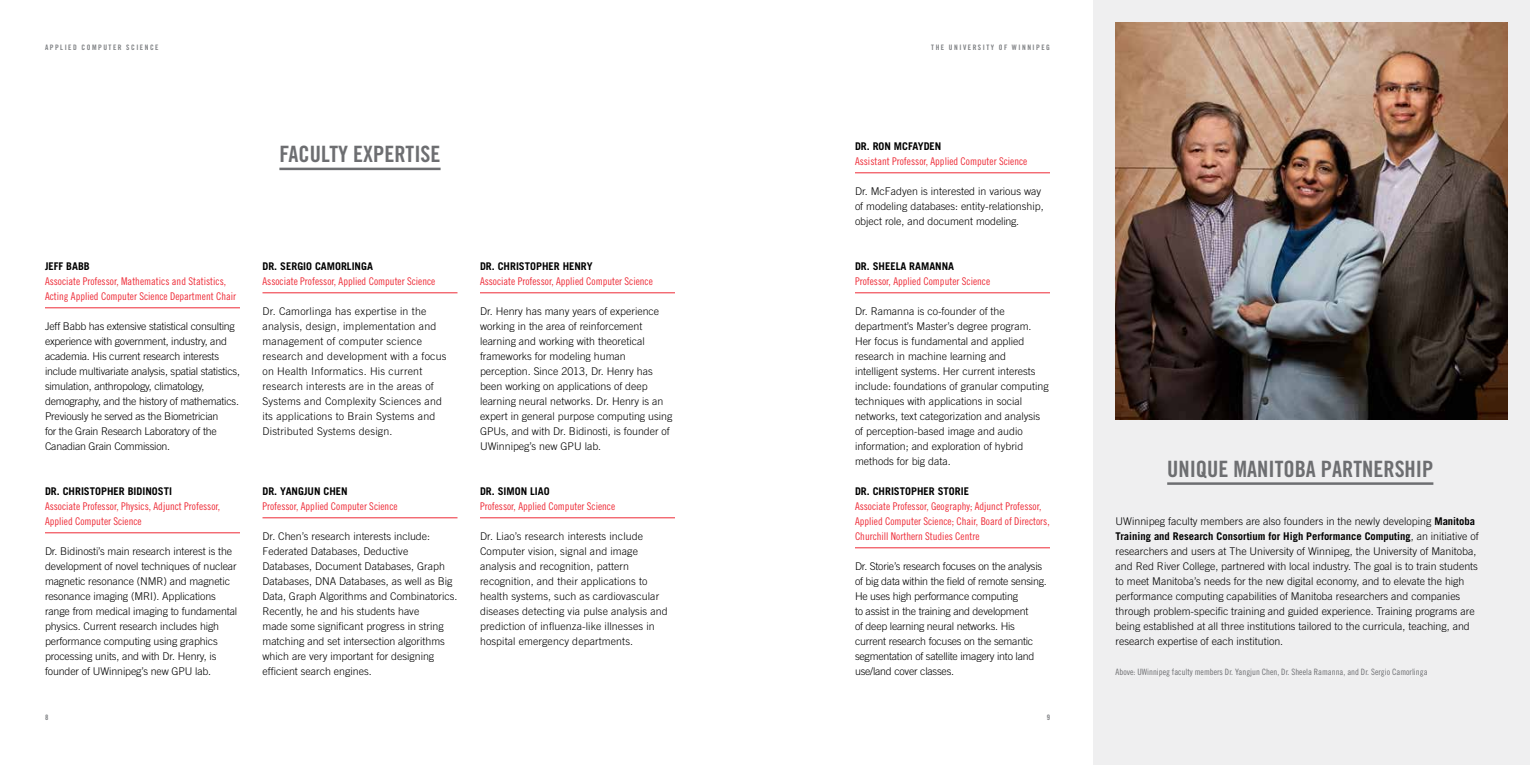
<style>
.page{position:relative;width:1530px;height:765px;background:#fff}
.page>*{position:absolute;margin:0;border:0;box-sizing:border-box;transform-origin:0 0}
.t1{font:22.5px "Trade Gothic LT Std Bd Cn 20";color:#6d6e71}
.t2{font:300 10.62px/15px "Trade Gothic LT Std";color:#000}
.t3{font:300 10.62px/15px "Trade Gothic LT Std";letter-spacing:-.02em;color:#000}
.t4{font:10.62px/15px "Trade Gothic LT Std Cn 18";color:#ee2b37}
.t5{font:300 10.62px/15px "Trade Gothic LT Std";letter-spacing:.02em;color:#000}
.t6{font:700 10.62px "Trade Gothic LT Std";color:#000}
.t7{font:8.75px "Trade Gothic LT Std Cn 18";color:#6d6e71}
.t8{font:7.5px "Trade Gothic LT Std Bd Cn 20";letter-spacing:.2em;color:#808285}
.s1{font-weight:700}
</style>
<div class="page">
<div style="left:1093px;top:0;width:437px;height:765px;background:#efeff0"></div>
<hr style="left:45px;top:308px;width:195px;height:1px;background:#ee2b37">
<hr style="left:45px;top:532px;width:195px;height:1px;background:#ee2b37">
<hr style="left:262px;top:292px;width:196px;height:1px;background:#ee2b37">
<hr style="left:262px;top:518px;width:196px;height:1px;background:#ee2b37">
<hr style="left:480px;top:292px;width:195px;height:1px;background:#ee2b37">
<hr style="left:480px;top:518px;width:195px;height:1px;background:#ee2b37">
<hr style="left:1167px;top:482px;width:266px;height:3px;background:#6d6e71">
<hr style="left:279px;top:168px;width:162px;height:2px;background:#6d6e71">
<hr style="left:855px;top:172px;width:195px;height:1px;background:#ee2b37">
<hr style="left:855px;top:292px;width:195px;height:1px;background:#ee2b37">
<hr style="left:855px;top:548px;width:195px;height:1px;background:#ee2b37">
<img style="left:1116px;top:22px;width:392px;height:398px">
<p class="t8" style="left:45px;top:43px;width:115px">APPLIED COMPUTER SCIENCE</p>
<p class="t8" style="left:931px;top:43px;width:120px">THE UNIVERSITY OF WINNIPEG</p>
<h1 class="t1" style="left:279px;top:140px;width:163px">FACULTY EXPERTISE</h1>
<p class="t6" style="left:45px;top:260px;width:46px">JEFF BABB</p>
<p class="t4" style="left:45px;top:274px;width:193px">Associate Professor, Mathematics and Statistics,<br>Acting Applied Computer Science Department Chair</p>
<p class="t3" style="left:45px;top:319px;width:196px">Jeff Babb has extensive statistical consulting experience with government, industry, and academia. His current research interests include multivariate analysis, spatial statistics, simulation, anthropology, climatology, demography, and the history of mathematics.<br>Previously he served as the Biometrician<br>for the Grain Research Laboratory of the Canadian Grain Commission.</p>
<p class="t6" style="left:45px;top:485px;width:128px">DR. CHRISTOPHER BIDINOSTI</p>
<p class="t4" style="left:45px;top:499px;width:177px">Associate Professor, Physics, Adjunct Professor,<br>Applied Computer Science</p>
<p class="t2" style="left:45px;top:544px;width:194px">Dr. Bidinosti’s main research interest is the development of novel techniques of nuclear magnetic resonance (NMR) and magnetic resonance imaging (MRI). Applications range from medical imaging to fundamental physics. Current research includes high performance computing using graphics processing units, and with Dr. Henry, is founder of UWinnipeg’s new GPU lab.</p>
<p class="t6" style="left:262px;top:260px;width:112px">DR. SERGIO CAMORLINGA</p>
<p class="t4" style="left:262px;top:274px;width:174px">Associate Professor, Applied Computer Science</p>
<p class="t5" style="left:262px;top:304px;width:186px">Dr. Camorlinga has expertise in the analysis, design, implementation and management of computer science research and development with a focus on Health Informatics. His current research interests are in the areas of Systems and Complexity Sciences and its applications to Brain Systems and Distributed Systems design.</p>
<p class="t6" style="left:262px;top:485px;width:87px">DR. YANGJUN CHEN</p>
<p class="t4" style="left:262px;top:499px;width:137px">Professor, Applied Computer Science</p>
<p class="t2" style="left:262px;top:529px;width:197px">Dr. Chen’s research interests include:<br>Federated Databases, Deductive Databases, Document Databases, Graph Databases, DNA Databases, as well as Big Data, Graph Algorithms and Combinatorics.<br>Recently, he and his students have<br>made some significant progress in string matching and set intersection algorithms which are very important for designing efficient search engines.</p>
<p class="t6" style="left:480px;top:260px;width:114px">DR. CHRISTOPHER HENRY</p>
<p class="t4" style="left:480px;top:274px;width:174px">Associate Professor, Applied Computer Science</p>
<p class="t2" style="left:480px;top:304px;width:194px">Dr. Henry has many years of experience working in the area of reinforcement learning and working with theoretical frameworks for modeling human perception. Since 2013, Dr. Henry has been working on applications of deep learning neural networks. Dr. Henry is an expert in general purpose computing using GPUs, and with Dr. Bidinosti, is founder of UWinnipeg’s new GPU lab.</p>
<p class="t6" style="left:480px;top:485px;width:71px">DR. SIMON LIAO</p>
<p class="t4" style="left:480px;top:499px;width:137px">Professor, Applied Computer Science</p>
<p class="t2" style="left:480px;top:529px;width:189px">Dr. Liao’s research interests include Computer vision, signal and image analysis and recognition, pattern recognition, and their applications to health systems, such as cardiovascular diseases detecting via pulse analysis and prediction of influenza-like illnesses in hospital emergency departments.</p>
<p class="t6" style="left:855px;top:140px;width:88px">DR. RON MCFAYDEN</p>
<p class="t4" style="left:855px;top:154px;width:174px">Assistant Professor, Applied Computer Science</p>
<p class="t2" style="left:855px;top:184px;width:190px">Dr. McFadyen is interested in various way of modeling databases: entity-relationship, object role, and document modeling.</p>
<p class="t6" style="left:855px;top:260px;width:101px">DR. SHEELA RAMANNA</p>
<p class="t4" style="left:855px;top:274px;width:137px">Professor, Applied Computer Science</p>
<p class="t2" style="left:855px;top:304px;width:195px">Dr. Ramanna is co-founder of the department’s Master’s degree program.<br>Her focus is fundamental and applied research in machine learning and intelligent systems. Her current interests include: foundations of granular computing techniques with applications in social networks, text categorization and analysis of perception-based image and audio information; and exploration of hybrid methods for big data.</p>
<p class="t6" style="left:855px;top:485px;width:115px">DR. CHRISTOPHER STORIE</p>
<p class="t4" style="left:855px;top:499px;width:196px">Associate Professor, Geography; Adjunct Professor,<br>Applied Computer Science; Chair, Board of Directors,<br>Churchill Northern Studies Centre</p>
<p class="t3" style="left:855px;top:559px;width:193px">Dr. Storie’s research focuses on the analysis of big data within the field of remote sensing.<br>He uses high performance computing<br>to assist in the training and development<br>of deep learning neural networks. His current research focuses on the semantic segmentation of satellite imagery into land use/land cover classes.</p>
<h1 class="t1" style="left:1167px;top:455px;width:268px">UNIQUE MANITOBA PARTNERSHIP</h1>
<p class="t2" style="left:1116px;top:514px;width:365px">UWinnipeg faculty members are also founders in the newly developing <span class="s1">Manitoba Training and Research Consortium for High Performance Computing</span>, an initiative of researchers and users at The University of Winnipeg, the University of Manitoba, and Red River College, partnered with local industry. The goal is to train students to meet Manitoba’s needs for the new digital economy, and to elevate the high performance computing capabilities of Manitoba researchers and companies through problem-specific training and guided experience. Training programs are being established at all three institutions tailored to the curricula, teaching, and research expertise of each institution.</p>
<p class="t7" style="left:1116px;top:667px;width:313px">Above: UWinnipeg faculty members Dr. Yangjun Chen, Dr. Sheela Ramanna, and Dr. Sergio Camorlinga</p>
<p class="t8" style="left:45px;top:713px;width:5px">8</p>
<p class="t8" style="left:1047px;top:713px;width:5px">9</p>
</div>
